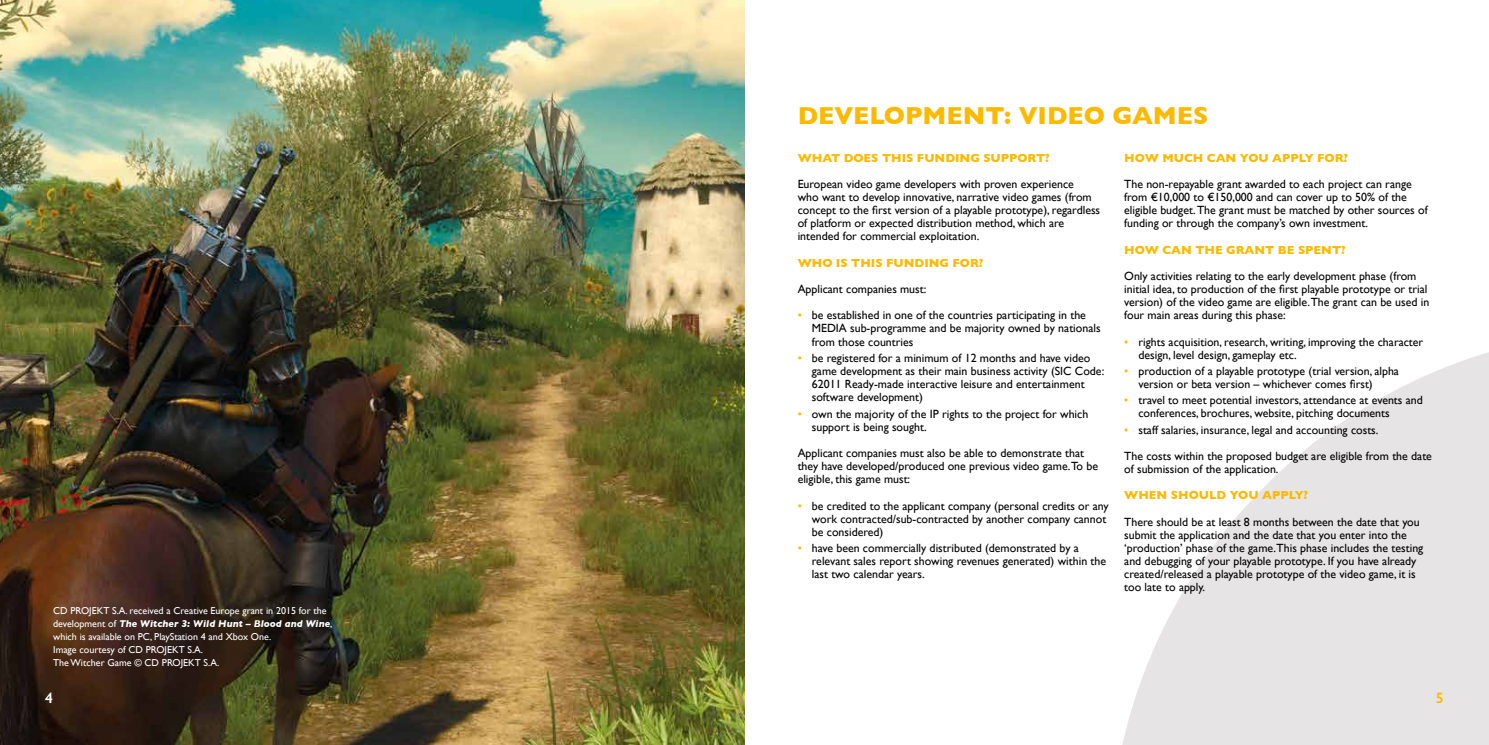
<style>
.page{position:relative;width:1489px;height:745px;background:#fff}
.page>*{position:absolute;margin:0;border:0;box-sizing:border-box;transform-origin:0 0}
.t1{font:700 25px "Gill Sans";color:#fbba00}
.t2{font:600 15px "Gill Sans";color:#fff}
.t3{font:600 15px "Gill Sans";color:#fbba00}
.t4{font:11.88px/13.1px "Gill Sans";color:#000}
.t5{font:700 11.88px "Gill Sans";color:#fbba00}
.t6{font:10px/13.1px "Gill Sans";color:#fff}
.s1{font-weight:700;font-style:italic}
.s2{color:#fbba00}
</style>
<div class="page">
<svg style="left:1122px;top:353px;width:366px;height:391px;fill:#e6e4e4"></svg>
<img style="left:0;top:0;width:744px;height:744px">
<h1 class="t1" style="left:797px;top:100px;width:412px">DEVELOPMENT: VIDEO GAMES</h1>
<p class="t6" style="left:53px;top:603px;width:281px">CD PROJEKT S.A. received a Creative Europe grant in 2015 for the development of <span class="s1">The Witcher 3: Wild Hunt – Blood and Wine</span>, which is available on PC, PlayStation 4 and Xbox One.<br>Image courtesy of CD PROJEKT S.A.<br>The Witcher Game © CD PROJEKT S.A.</p>
<p class="t5" style="left:797px;top:150px;width:253px">WHAT DOES THIS FUNDING SUPPORT?</p>
<p class="t4" style="left:797px;top:177px;width:304px">European video game developers with proven experience<br>who want to develop innovative, narrative video games (from concept to the first version of a playable prototype), regardless of platform or expected distribution method, which are intended for commercial exploitation.</p>
<p class="t5" style="left:797px;top:255px;width:187px">WHO IS THIS FUNDING FOR?</p>
<p class="t4" style="left:797px;top:282px;width:130px">Applicant companies must:</p>
<p class="t4" style="left:811px;top:308px;width:290px;text-indent:-14px"><span class="s2">•</span> be established in one of the countries participating in the<br>MEDIA sub-programme and be majority owned by nationals from those countries</p>
<p class="t4" style="left:811px;top:351px;width:294px;text-indent:-14px"><span class="s2">•</span> be registered for a minimum of 12 months and have video game development as their main business activity (SIC Code:<br>62011 Ready-made interactive leisure and entertainment software development)</p>
<p class="t4" style="left:811px;top:406px;width:278px;text-indent:-14px"><span class="s2">•</span> own the majority of the IP rights to the project for which support is being sought.</p>
<p class="t4" style="left:797px;top:446px;width:302px">Applicant companies must also be able to demonstrate that they have developed/produced one previous video game.To be eligible, this game must:</p>
<p class="t4" style="left:811px;top:498px;width:298px;text-indent:-14px"><span class="s2">•</span> be credited to the applicant company (personal credits or any work contracted/sub-contracted by another company cannot be considered)</p>
<p class="t4" style="left:811px;top:541px;width:296px;text-indent:-14px"><span class="s2">•</span> have been commercially distributed (demonstrated by a relevant sales report showing revenues generated) within the last two calendar years.</p>
<p class="t5" style="left:1124px;top:150px;width:225px">HOW MUCH CAN YOU APPLY FOR?</p>
<p class="t4" style="left:1124px;top:177px;width:305px">The non-repayable grant awarded to each project can range from €10,000 to €150,000 and can cover up to 50% of the eligible budget. The grant must be matched by other sources of funding or through the company’s own investment.</p>
<p class="t5" style="left:1124px;top:242px;width:223px">HOW CAN THE GRANT BE SPENT?</p>
<p class="t4" style="left:1124px;top:269px;width:306px">Only activities relating to the early development phase (from initial idea, to production of the first playable prototype or trial version) of the video game are eligible.The grant can be used in four main areas during this phase:</p>
<p class="t4" style="left:1138px;top:334px;width:286px;text-indent:-14px"><span class="s2">•</span> rights acquisition, research, writing, improving the character design, level design, gameplay etc.</p>
<p class="t4" style="left:1138px;top:364px;width:262px;text-indent:-14px"><span class="s2">•</span> production of a playable prototype (trial version, alpha version or beta version – whichever comes first)</p>
<p class="t4" style="left:1138px;top:393px;width:286px;text-indent:-14px"><span class="s2">•</span> travel to meet potential investors, attendance at events and conferences, brochures, website, pitching documents</p>
<p class="t4" style="left:1124px;top:423px;width:256px"><span class="s2">•</span> staff salaries, insurance, legal and accounting costs.</p>
<p class="t4" style="left:1124px;top:449px;width:309px">The costs within the proposed budget are eligible from the date of submission of the application.</p>
<p class="t5" style="left:1124px;top:488px;width:185px">WHEN SHOULD YOU APPLY?</p>
<p class="t4" style="left:1124px;top:514px;width:300px">There should be at least 8 months between the date that you submit the application and the date that you enter into the ‘production’ phase of the game.This phase includes the testing and debugging of your playable prototype. If you have already created/released a playable prototype of the video game, it is too late to apply.</p>
<p class="t2" style="left:45px;top:688px;width:9px">4</p>
<p class="t3" style="left:1435px;top:688px;width:9px">5</p>
</div>
